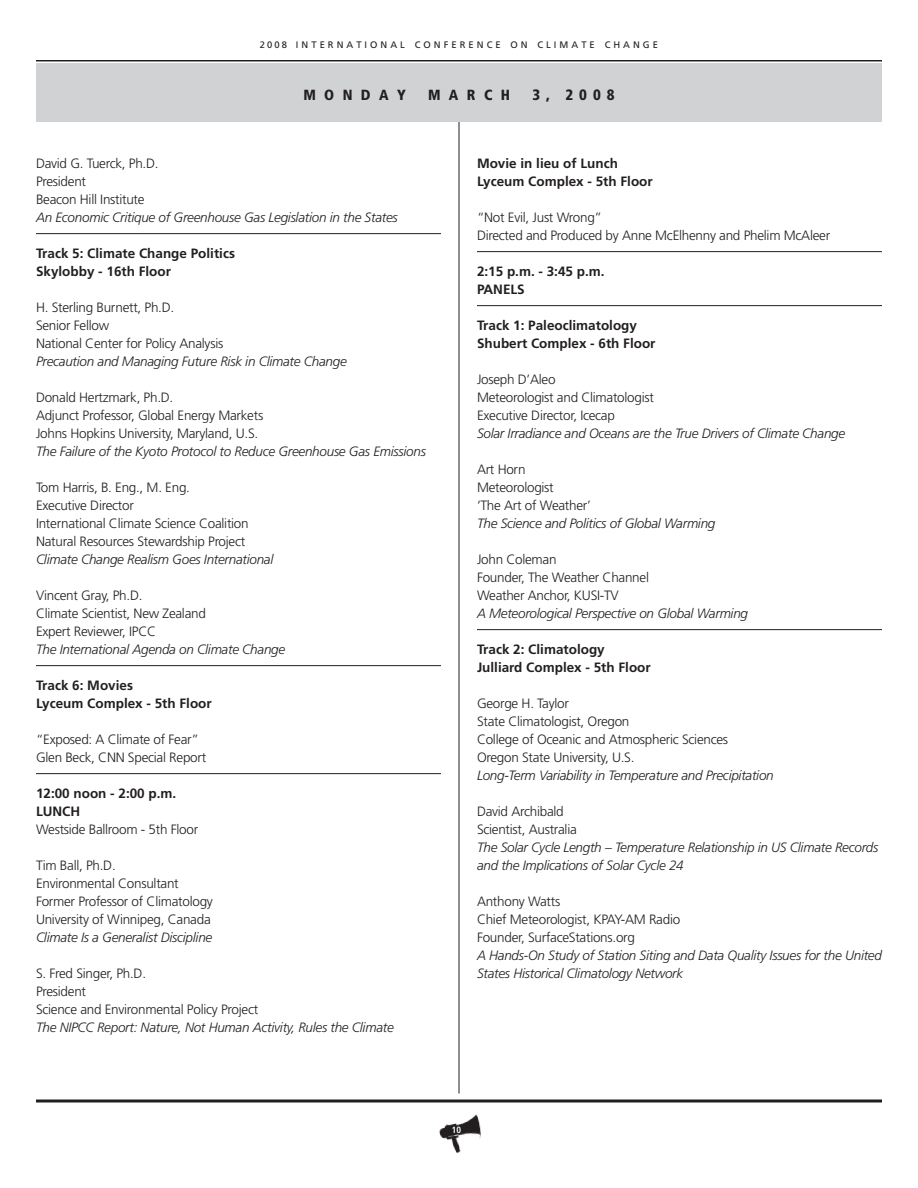
<style>
.page{position:relative;width:918px;height:1188px;background:#fff}
.page>*{position:absolute;margin:0;border:0;box-sizing:border-box;transform-origin:0 0}
.t1{font:900 condensed 15px "Frutiger";color:#231f20}
.t2{font:900 condensed 14.7px "Frutiger";letter-spacing:.57em;color:#231f20}
.Body{font:300 13.5px/18px "Frutiger";letter-spacing:-.02em;color:#231f20}
.Body-2{font:italic 300 13.5px/18px "Frutiger";letter-spacing:-.02em;color:#231f20}
.Name{font:700 13.5px "Frutiger";color:#231f20}
.t3{font:9.45px "Frutiger";letter-spacing:.32em;color:#231f20}
.t4{font:700 condensed 9px "Frutiger";color:#fff}
.s1{font-size:9.3px}
</style>
<div class="page">
<img style="left:439px;top:1114px;width:42px;height:39px">
<hr style="left:459px;top:108px;width:1px;height:986px;background:#231f20">
<hr style="left:36px;top:1100px;width:846px;height:2px;background:#231f20">
<hr style="left:36px;top:60px;width:846px;height:2px;background:#231f20">
<div style="left:36px;top:63px;width:846px;height:59px;background:#d1d2d4"></div>
<hr style="left:36px;top:233px;width:405px;height:1px;background:#231f20">
<hr style="left:36px;top:665px;width:405px;height:1px;background:#231f20">
<hr style="left:36px;top:773px;width:405px;height:1px;background:#231f20">
<hr style="left:477px;top:251px;width:405px;height:1px;background:#231f20">
<hr style="left:477px;top:305px;width:405px;height:1px;background:#231f20">
<hr style="left:477px;top:629px;width:405px;height:1px;background:#231f20">
<p class="t3" style="left:260px;top:39px;width:400px"><span class="s1">2008</span> INTERNATIONAL CONFERENCE ON CLIMATE CHANGE</p>
<p class="t2" style="left:303px;top:86px;width:104px">MONDAY</p>
<p class="t2" style="left:428px;top:86px;width:84px">MARCH</p>
<p class="t1" style="left:532px;top:86px;width:84px">3, 2008</p>
<p class="Body" style="left:36px;top:155px;width:124px">David G. Tuerck, Ph.D.</p>
<p class="Body" style="left:36px;top:173px;width:52px">President</p>
<p class="Body" style="left:36px;top:191px;width:110px">Beacon Hill Institute</p>
<p class="Body-2" style="left:36px;top:208px;width:363px">An Economic Critique of Greenhouse Gas Legislation in the States</p>
<p class="Name" style="left:36px;top:245px;width:201px">Track 5: Climate Change Politics</p>
<p class="Name" style="left:36px;top:263px;width:137px">Skylobby - 16th Floor</p>
<p class="Body" style="left:36px;top:299px;width:140px">H. Sterling Burnett, Ph.D.</p>
<p class="Body" style="left:36px;top:317px;width:75px">Senior Fellow</p>
<p class="Body" style="left:36px;top:335px;width:189px">National Center for Policy Analysis</p>
<p class="Body-2" style="left:36px;top:352px;width:312px">Precaution and Managing Future Risk in Climate Change</p>
<p class="Body" style="left:36px;top:389px;width:139px">Donald Hertzmark, Ph.D.</p>
<p class="Body" style="left:36px;top:407px;width:229px">Adjunct Professor, Global Energy Markets</p>
<p class="Body" style="left:36px;top:425px;width:224px">Johns Hopkins University, Maryland, U.S.</p>
<p class="Body-2" style="left:36px;top:442px;width:391px">The Failure of the Kyoto Protocol to Reduce Greenhouse Gas Emissions</p>
<p class="Body" style="left:36px;top:479px;width:156px">Tom Harris, B. Eng., M. Eng.</p>
<p class="Body" style="left:36px;top:497px;width:99px">Executive Director</p>
<p class="Body" style="left:36px;top:515px;width:214px">International Climate Science Coalition</p>
<p class="Body" style="left:36px;top:533px;width:211px">Natural Resources Stewardship Project</p>
<p class="Body-2" style="left:36px;top:550px;width:239px">Climate Change Realism Goes International</p>
<p class="Body" style="left:36px;top:587px;width:108px">Vincent Gray, Ph.D.</p>
<p class="Body" style="left:36px;top:605px;width:171px">Climate Scientist, New Zealand</p>
<p class="Body" style="left:36px;top:623px;width:122px">Expert Reviewer, IPCC</p>
<p class="Body-2" style="left:36px;top:640px;width:251px">The International Agenda on Climate Change</p>
<p class="Name" style="left:36px;top:677px;width:99px">Track 6: Movies</p>
<p class="Name" style="left:36px;top:695px;width:177px">Lyceum Complex - 5th Floor</p>
<p class="Body" style="left:36px;top:731px;width:172px">“Exposed: A Climate of Fear”<br>Glen Beck, CNN Special Report</p>
<p class="Name" style="left:36px;top:785px;width:142px">12:00 noon - 2:00 p.m.</p>
<p class="Name" style="left:36px;top:803px;width:46px">LUNCH</p>
<p class="Body" style="left:36px;top:821px;width:164px">Westside Ballroom - 5th Floor</p>
<p class="Body" style="left:36px;top:857px;width:81px">Tim Ball, Ph.D.</p>
<p class="Body" style="left:36px;top:875px;width:144px">Environmental Consultant</p>
<p class="Body" style="left:36px;top:893px;width:178px">Former Professor of Climatology</p>
<p class="Body" style="left:36px;top:911px;width:176px">University of Winnipeg, Canada</p>
<p class="Body-2" style="left:36px;top:928px;width:178px">Climate Is a Generalist Discipline</p>
<p class="Body" style="left:36px;top:965px;width:112px">S. Fred Singer, Ph.D.</p>
<p class="Body" style="left:36px;top:983px;width:52px">President</p>
<p class="Body" style="left:36px;top:1001px;width:224px">Science and Environmental Policy Project</p>
<p class="Body-2" style="left:36px;top:1018px;width:359px">The NIPCC Report: Nature, Not Human Activity, Rules the Climate</p>
<p class="Name" style="left:477px;top:155px;width:143px">Movie in lieu of Lunch</p>
<p class="Name" style="left:477px;top:173px;width:177px">Lyceum Complex - 5th Floor</p>
<p class="Body" style="left:477px;top:209px;width:127px">“Not Evil, Just Wrong”</p>
<p class="Body" style="left:477px;top:227px;width:355px">Directed and Produced by Anne McElhenny and Phelim McAleer</p>
<p class="Name" style="left:477px;top:263px;width:129px">2:15 p.m. - 3:45 p.m.</p>
<p class="Name" style="left:477px;top:281px;width:49px">PANELS</p>
<p class="Name" style="left:477px;top:317px;width:162px">Track 1: Paleoclimatology</p>
<p class="Name" style="left:477px;top:335px;width:180px">Shubert Complex - 6th Floor</p>
<p class="Body" style="left:477px;top:371px;width:80px">Joseph D’Aleo</p>
<p class="Body" style="left:477px;top:389px;width:178px">Meteorologist and Climatologist</p>
<p class="Body" style="left:477px;top:407px;width:139px">Executive Director, Icecap</p>
<p class="Body-2" style="left:477px;top:424px;width:370px">Solar Irradiance and Oceans are the True Drivers of Climate Change</p>
<p class="Body" style="left:477px;top:461px;width:50px">Art Horn</p>
<p class="Body" style="left:477px;top:479px;width:78px">Meteorologist</p>
<p class="Body" style="left:477px;top:497px;width:115px">‘The Art of Weather’</p>
<p class="Body-2" style="left:477px;top:514px;width:240px">The Science and Politics of Global Warming</p>
<p class="Body" style="left:477px;top:551px;width:81px">John Coleman</p>
<p class="Body" style="left:477px;top:569px;width:174px">Founder, The Weather Channel</p>
<p class="Body" style="left:477px;top:587px;width:143px">Weather Anchor, KUSI-TV</p>
<p class="Body-2" style="left:477px;top:604px;width:273px">A Meteorological Perspective on Global Warming</p>
<p class="Name" style="left:477px;top:641px;width:129px">Track 2: Climatology</p>
<p class="Name" style="left:477px;top:659px;width:175px">Julliard Complex - 5th Floor</p>
<p class="Body" style="left:477px;top:695px;width:93px">George H. Taylor</p>
<p class="Body" style="left:477px;top:713px;width:154px">State Climatologist, Oregon</p>
<p class="Body" style="left:477px;top:731px;width:253px">College of Oceanic and Atmospheric Sciences</p>
<p class="Body" style="left:477px;top:749px;width:159px">Oregon State University, U.S.</p>
<p class="Body-2" style="left:477px;top:766px;width:298px">Long-Term Variability in Temperature and Precipitation</p>
<p class="Body" style="left:477px;top:803px;width:88px">David Archibald</p>
<p class="Body" style="left:477px;top:821px;width:101px">Scientist, Australia</p>
<p class="Body-2" style="left:477px;top:838px;width:403px">The Solar Cycle Length – Temperature Relationship in US Climate Records and the Implications of Solar Cycle 24</p>
<p class="Body" style="left:477px;top:893px;width:85px">Anthony Watts</p>
<p class="Body" style="left:477px;top:911px;width:205px">Chief Meteorologist, KPAY-AM Radio</p>
<p class="Body" style="left:477px;top:929px;width:159px">Founder, SurfaceStations.org</p>
<p class="Body-2" style="left:477px;top:946px;width:406px">A Hands-On Study of Station Siting and Data Quality Issues for the United<br>States Historical Climatology Network</p>
<p class="t4" style="left:452px;top:1125px;width:11px">10</p>
</div>
